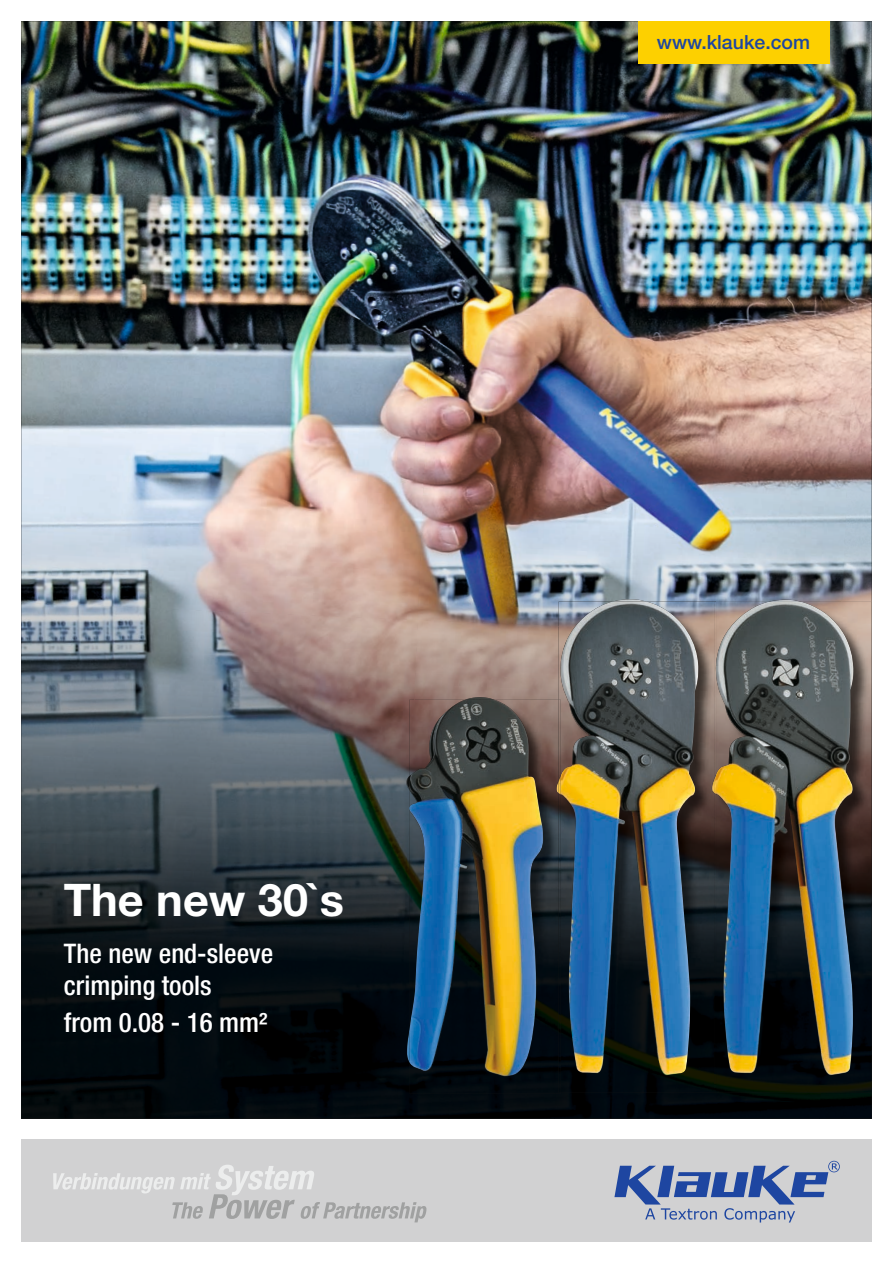
<style>
.page{position:relative;width:893px;height:1263px;background:#fff}
.page>*{position:absolute;margin:0;border:0;box-sizing:border-box;transform-origin:0 0}
.t1{font:700 45px "Helvetica Neue LT Pro";color:#fff}
.t2{font:500 condensed 27px/32.5px "Helvetica Neue LT Pro";color:#fff}
.t3{font:500 19.5px "Helvetica Neue LT Pro";color:#1e46a1}
</style>
<div class="page">
<img style="left:21px;top:21px;width:410px;height:272px">
<img style="left:431px;top:21px;width:388px;height:290px">
<img style="left:819px;top:21px;width:53px;height:1097px">
<img style="left:21px;top:293px;width:411px;height:309px">
<img style="left:417px;top:311px;width:437px;height:309px">
<img style="left:21px;top:602px;width:397px;height:310px">
<img style="left:414px;top:620px;width:145px;height:80px">
<img style="left:396px;top:809px;width:52px;height:309px">
<img style="left:21px;top:912px;width:384px;height:206px">
<img style="left:556px;top:1093px;width:265px;height:25px">
<img style="left:448px;top:1094px;width:108px;height:24px">
<div style="left:21px;top:1140px;width:851px;height:102px;background:#d1d1d2"></div>
<img style="left:716px;top:602px;width:155px;height:491px">
<img style="left:768px;top:600px;width:34px;height:2px">
<img style="left:716px;top:602px;width:138px;height:473px">
<div style="left:638px;top:21px;width:191px;height:43px;background:#fdd000"></div>
<svg style="left:53px;top:1165px;width:374px;height:57px"></svg>
<svg style="left:614px;top:1161px;width:226px;height:61px"></svg>
<img style="left:561px;top:601px;width:155px;height:492px">
<img style="left:714px;top:602px;width:2px;height:491px">
<svg style="left:712px;top:779px;width:2px;height:14px"></svg>
<img style="left:714px;top:665px;width:2px;height:129px">
<img style="left:613px;top:599px;width:34px;height:2px">
<img style="left:560px;top:601px;width:138px;height:474px">
<img style="left:409px;top:700px;width:152px;height:394px">
<img style="left:559px;top:700px;width:2px;height:393px">
<svg style="left:556px;top:780px;width:3px;height:13px"></svg>
<img style="left:559px;top:775px;width:2px;height:20px">
<img style="left:406px;top:697px;width:89px;height:365px">
<img style="left:409px;top:700px;width:134px;height:376px">
<p class="t3" style="left:657px;top:31px;width:155px">www.klauke.com</p>
<h1 class="t1" style="left:64px;top:872px;width:282px">The new 30`s</h1>
<p class="t2" style="left:64px;top:936px;width:211px">The new end-sleeve crimping tools</p>
<p class="t2" style="left:64px;top:1005px;width:205px">from 0.08 - 16 mm²</p>
</div>
